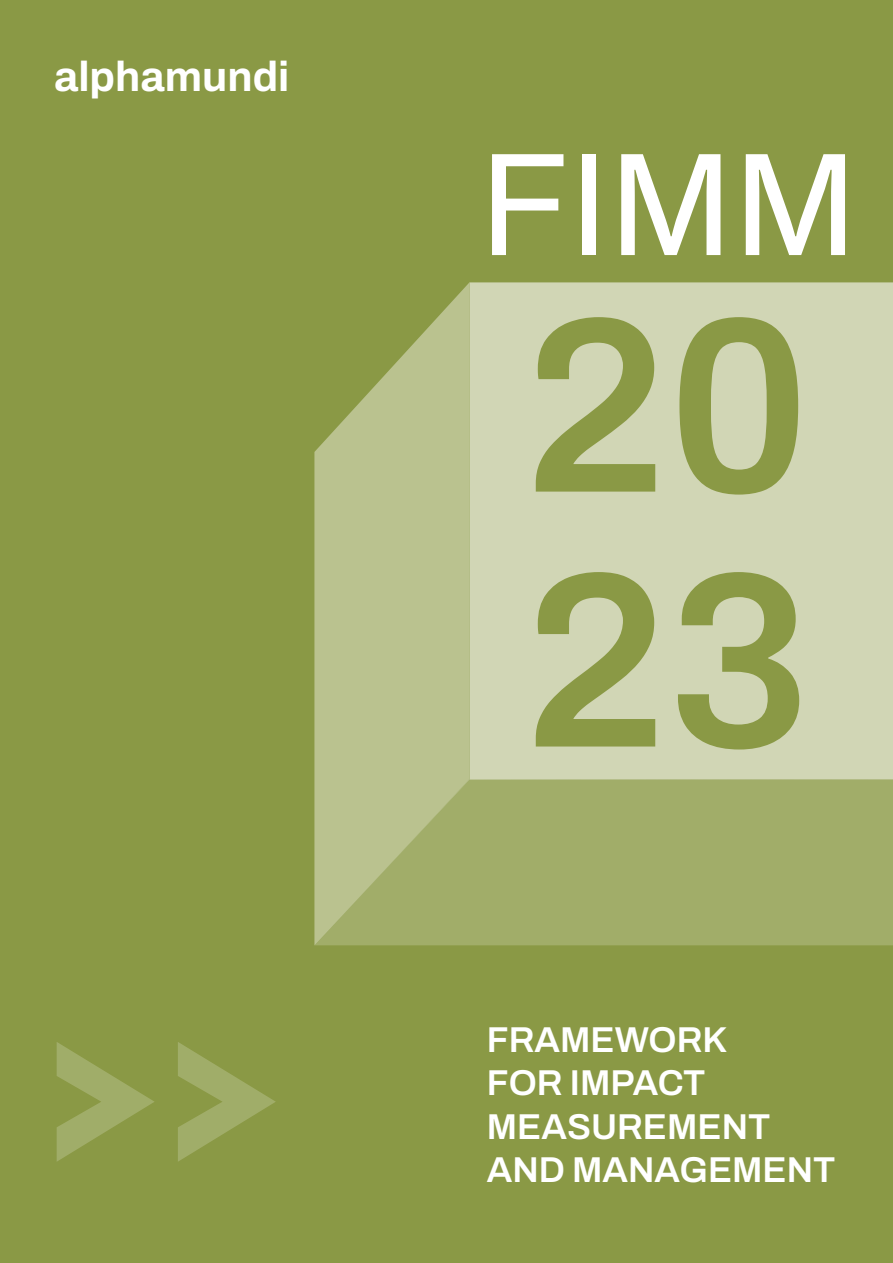
<style>
.page{position:relative;width:893px;height:1263px;background:#8a9945}
.page>*{position:absolute;margin:0;border:0;box-sizing:border-box;transform-origin:0 0}
.t1{font:300px "Bahnschrift";color:#fff}
.t2{font:600 249.9px/254.9px "Archivo";color:#8a9945}
.t3{font:147px "Archivo";color:#fff}
.t4{font:700 42px "Archivo";color:#fff}
.t5{font:600 36px/43.2px "Archivo";color:#fff}
</style>
<div class="page">
<div style="left:469px;top:282px;width:424px;height:498px;background:#d1d6b5"></div>
<svg style="left:314px;top:283px;width:155px;height:662px;fill:#bac28f"></svg>
<svg style="left:315px;top:779px;width:571px;height:166px"></svg>
<p class="t4" style="left:54px;top:45px;width:237px">alphamundi</p>
<h1 class="t1" style="left:36px;top:866px;width:251px">&gt;&gt;</h1>
<h3 class="t3" style="left:479px;top:95px;width:380px">FIMM</h3>
<h2 class="t2" style="left:523px;top:278px;width:289px">20<br>23</h2>
<p class="t5" style="left:487px;top:1018px;width:350px">FRAMEWORK<br>FOR IMPACT<br>MEASUREMENT<br>AND MANAGEMENT</p>
</div>
